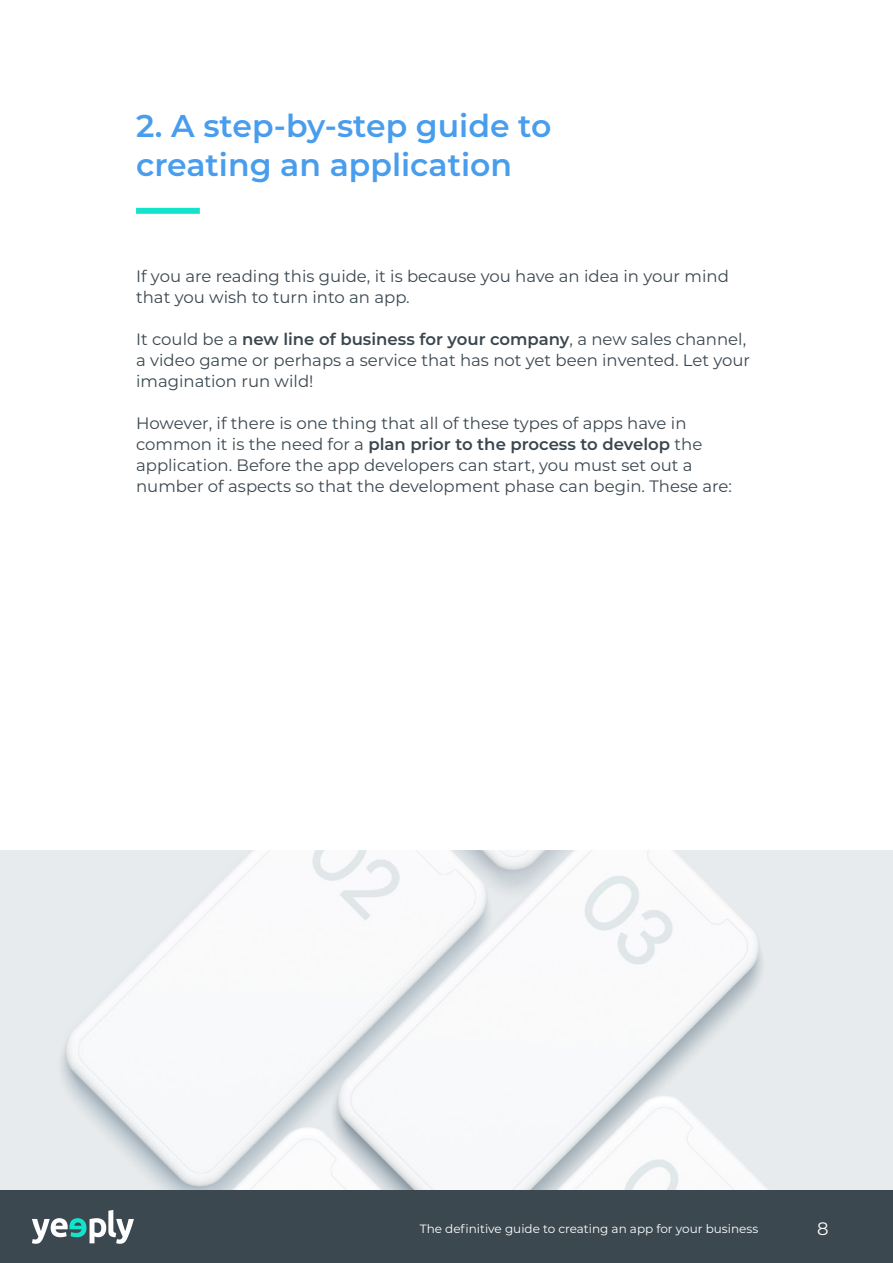
<style>
.page{position:relative;width:893px;height:1263px;background:#fff}
.page>*{position:absolute;margin:0;border:0;box-sizing:border-box;transform-origin:0 0}
.t1{font:600 31.5px/39px "Montserrat";color:#499ded}
.t2{font:18px "Montserrat";color:#fff}
.t3{font:16.5px/21px "Montserrat";color:#3b474f}
.t4{font:12px "Montserrat";color:#fff}
.s1{font-weight:600}
</style>
<div class="page">
<div style="left:136px;top:208px;width:64px;height:6px;background:#14e3cc"></div>
<img style="left:0;top:850px;width:893px;height:341px">
<div style="left:0;top:1191px;width:893px;height:72px;background:#3b4850"></div>
<svg style="left:32px;top:1210px;width:102px;height:34px"></svg>
<h1 class="t1" style="left:136px;top:105px;width:417px">2. A step-by-step guide to creating an application</h1>
<p class="t3" style="left:136px;top:265px;width:594px">If you are reading this guide, it is because you have an idea in your mind that you wish to turn into an app.</p>
<p class="t3" style="left:136px;top:328px;width:616px">It could be a <span class="s1">new line of business for your company</span>, a new sales channel, a video game or perhaps a service that has not yet been invented. Let your imagination run wild!</p>
<p class="t3" style="left:136px;top:412px;width:597px">However, if there is one thing that all of these types of apps have in common it is the need for a <span class="s1">plan prior to the process to develop</span> the application. Before the app developers can start, you must set out a number of aspects so that the development phase can begin. These are:</p>
<p class="t4" style="left:420px;top:1220px;width:340px">The definitive guide to creating an app for your business</p>
<p class="t2" style="left:817px;top:1216px;width:13px">8</p>
</div>
